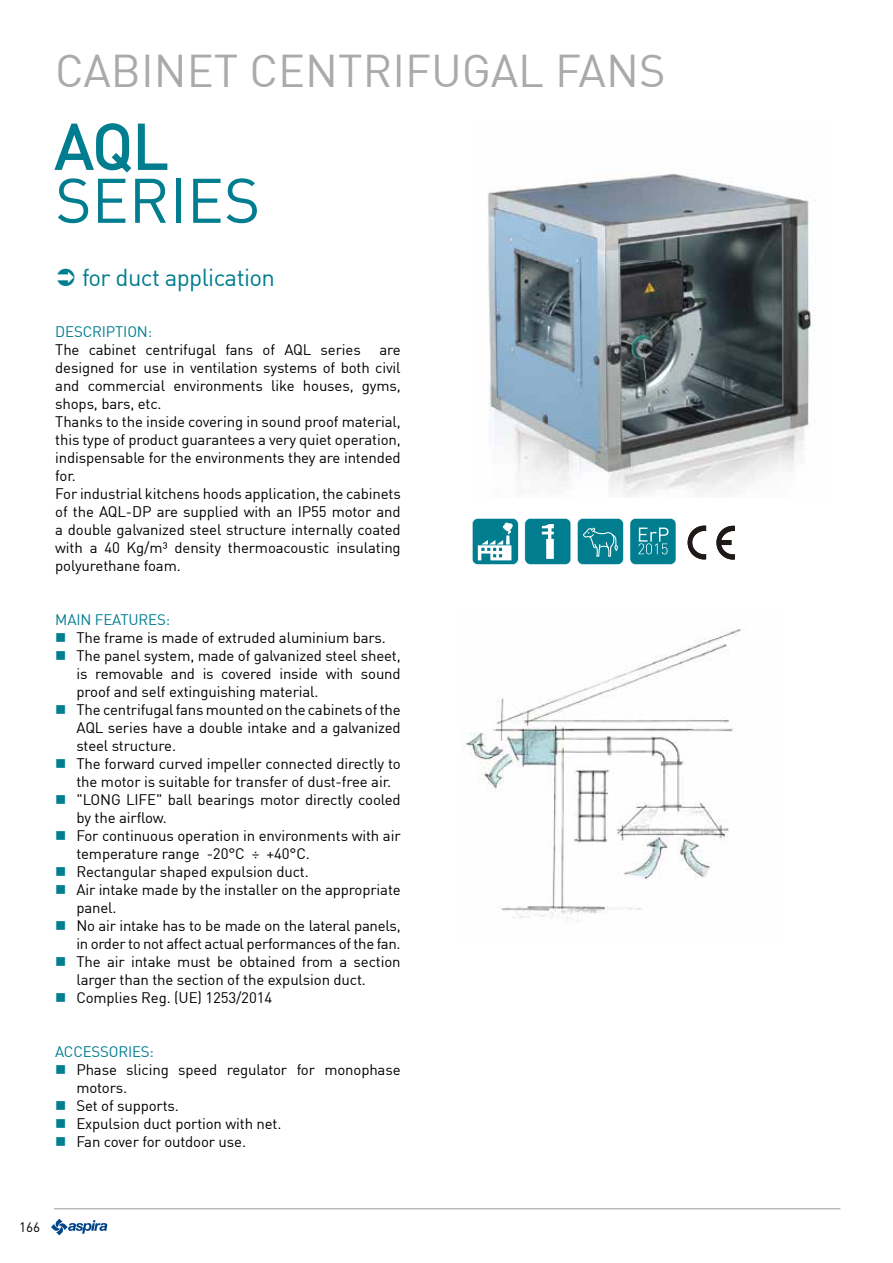
<style>
.page{position:relative;width:893px;height:1263px;background:#fff}
.page>*{position:absolute;margin:0;border:0;box-sizing:border-box;transform-origin:0 0}
.t1{font:61.8px/54px "DIN";color:#007d8f}
.t2{font:45px "DIN";color:#a9aaac}
.t3{font:24px "DIN";letter-spacing:-.025em;color:#007d8f}
.t4{font:15px/18px "DIN";letter-spacing:-.01em;color:#000}
.t5{font:15px "DIN";letter-spacing:-.01em;color:#007d8f}
.t6{font:13.5px "DIN";color:#000}
</style>
<div class="page">
<hr style="left:54px;top:1208px;width:786px;height:1px;background:#9c9e9f">
<svg style="left:51px;top:1219px;width:56px;height:16px"></svg>
<img style="left:461px;top:629px;width:281px;height:293px">
<svg style="left:54px;top:123px;width:114px;height:50px"></svg>
<svg style="left:525px;top:518px;width:46px;height:47px;background:#2c93a2"></svg>
<svg style="left:577px;top:518px;width:47px;height:47px;background:#26909f"></svg>
<svg style="left:472px;top:518px;width:46px;height:47px"></svg>
<svg style="left:630px;top:518px;width:46px;height:47px;background:#238e9e"></svg>
<svg style="left:688px;top:526px;width:18px;height:33px"></svg>
<svg style="left:716px;top:526px;width:19px;height:33px"></svg>
<img style="left:487px;top:173px;width:327px;height:324px">
<h2 class="t2" style="left:55px;top:43px;width:612px">CABINET CENTRIFUGAL FANS</h2>
<h1 class="t1" style="left:55px;top:118px;width:207px">AQL<br>SERIES</h1>
<h3 class="t3" style="left:82px;top:262px;width:195px">for duct application</h3>
<p class="t5" style="left:55px;top:322px;width:98px">DESCRIPTION:</p>
<p class="t4" style="left:55px;top:340px;width:347px">The cabinet centrifugal fans of AQL series are designed for use in ventilation systems of both civil and commercial environments like houses, gyms, shops, bars, etc.<br>Thanks to the inside covering in sound proof material, this type of product guarantees a very quiet operation, indispensable for the environments they are intended for.<br>For industrial kitchens hoods application, the cabinets of the AQL-DP are supplied with an IP55 motor and a double galvanized steel structure internally coated with a 40 Kg/m³ density thermoacoustic insulating polyurethane foam.</p>
<p class="t5" style="left:55px;top:610px;width:116px">MAIN FEATURES:</p>
<p class="t4" style="left:76px;top:628px;width:326px">The frame is made of extruded aluminium bars.<br>The panel system, made of galvanized steel sheet, is removable and is covered inside with sound proof and self extinguishing material.<br>The centrifugal fans mounted on the cabinets of the AQL series have a double intake and a galvanized steel structure.<br>The forward curved impeller connected directly to the motor is suitable for transfer of dust-free air. "LONG LIFE" ball bearings motor directly cooled by the airflow.<br>For continuous operation in environments with air temperature range -20°C ÷ +40°C.<br>Rectangular shaped expulsion duct.<br>Air intake made by the installer on the appropriate panel.<br>No air intake has to be made on the lateral panels, in order to not affect actual performances of the fan.<br>The air intake must be obtained from a section larger than the section of the expulsion duct.<br>Complies Reg. (UE) 1253/2014</p>
<p class="t5" style="left:55px;top:1042px;width:100px">ACCESSORIES:</p>
<p class="t4" style="left:76px;top:1060px;width:326px">Phase slicing speed regulator for monophase motors.<br>Set of supports.<br>Expulsion duct portion with net.<br>Fan cover for outdoor use.</p>
<p class="t6" style="left:19px;top:1219px;width:23px">166</p>
</div>
